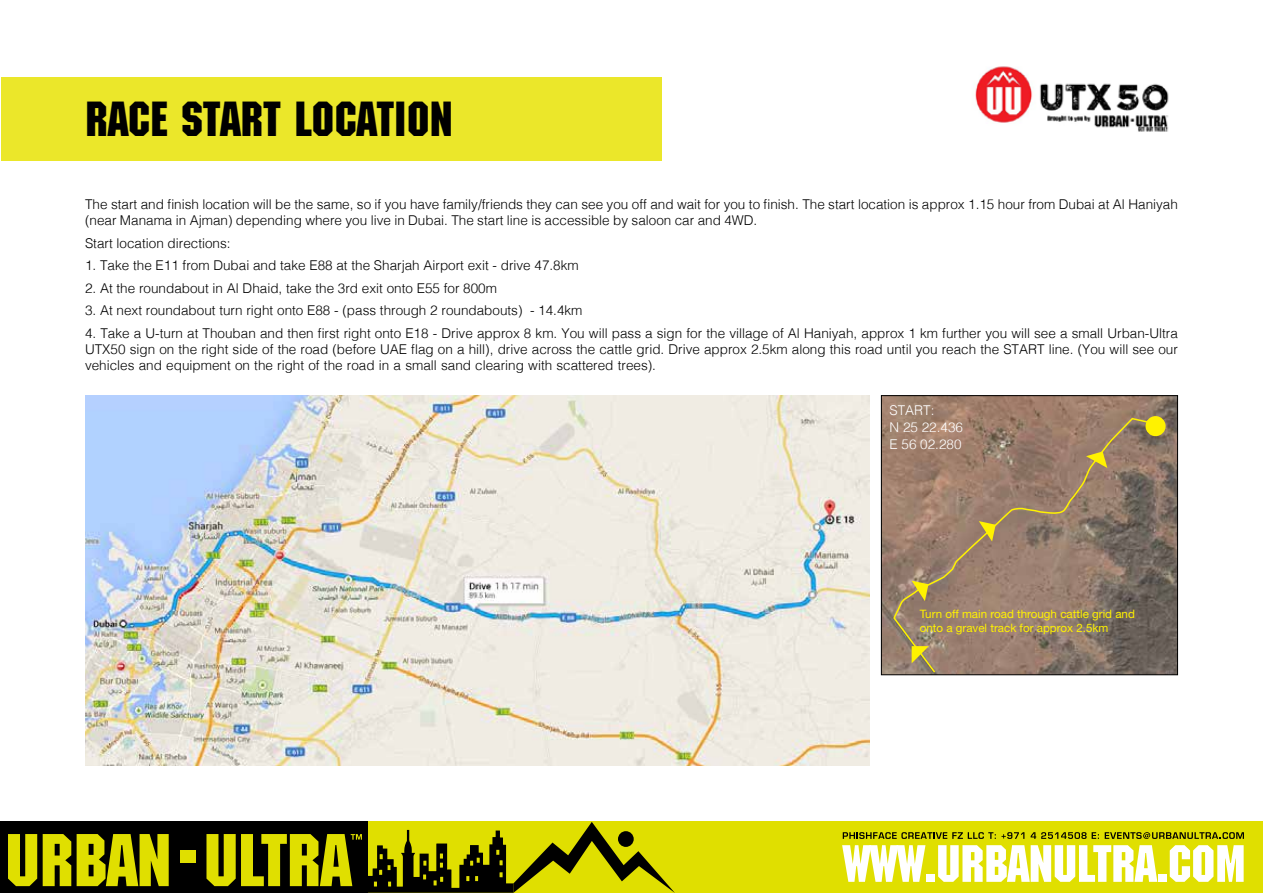
<style>
.page{position:relative;width:1263px;height:893px;background:#fff}
.page>*{position:absolute;margin:0;border:0;box-sizing:border-box;transform-origin:0 0}
.t1{font:48px "Machine";color:#000}
.t2{font:300 13.5px/16.2px "Helvetica";color:#000}
.t3{font:300 13.5px/16.8px "Helvetica";color:#fff}
.t4{font:11.55px/14px "Helvetica Neue";color:#fff200}
</style>
<div class="page">
<div style="left:367px;top:821px;width:896px;height:72px;background:#e0df00"></div>
<div style="left:0;top:821px;width:367px;height:72px;background:#000"></div>
<svg style="left:842px;top:845px;width:83px;height:37px"></svg>
<div style="left:926px;top:875px;width:9px;height:7px;background:#fff"></div>
<svg style="left:938px;top:845px;width:219px;height:37px"></svg>
<div style="left:1158px;top:875px;width:8px;height:7px;background:#fff"></div>
<svg style="left:1170px;top:845px;width:73px;height:37px"></svg>
<svg style="left:843px;top:832px;width:181px;height:7px"></svg>
<svg style="left:1031px;top:832px;width:68px;height:7px"></svg>
<svg style="left:1105px;top:832px;width:139px;height:7px"></svg>
<svg style="left:8px;top:834px;width:29px;height:52px"></svg>
<svg style="left:43px;top:834px;width:28px;height:52px"></svg>
<svg style="left:77px;top:834px;width:92px;height:52px"></svg>
<div style="left:180px;top:850px;width:15px;height:13px;background:#e0df00"></div>
<svg style="left:206px;top:822px;width:469px;height:71px"></svg>
<img style="left:975px;top:66px;width:194px;height:66px">
<div style="left:1px;top:77px;width:660px;height:83px;background:#ebe72a"></div>
<img style="left:883px;top:397px;width:293px;height:276px">
<div style="left:881px;top:395px;width:297px;height:280px;border:1px solid #000"></div>
<div style="left:1145px;top:416px;width:20px;height:20px;background:#fff200;border-radius:50%"></div>
<svg style="left:893px;top:419px;width:260px;height:255px;background:#937b6b"></svg>
<svg style="left:912px;top:646px;width:17px;height:17px"></svg>
<svg style="left:912px;top:581px;width:16px;height:20px"></svg>
<svg style="left:979px;top:521px;width:17px;height:20px"></svg>
<svg style="left:1086px;top:451px;width:21px;height:17px"></svg>
<img style="left:85px;top:395px;width:784px;height:370px">
<h1 class="t1" style="left:85px;top:76px;width:498px">WELCOME TO THE UTX50 2018</h1>
<h1 class="t1" style="left:85px;top:91px;width:369px">RACE START LOCATION</h1>
<p class="t2" style="left:85px;top:195px;width:1094px">The start and finish location will be the same, so if you have family/friends they can see you off and wait for you to finish. The start location is approx 1.15 hour from Dubai at Al Haniyah (near Manama in Ajman) depending where you live in Dubai. The start line is accessible by saloon car and 4WD.</p>
<p class="t2" style="left:85px;top:234px;width:147px">Start location directions:</p>
<p class="t2" style="left:85px;top:256px;width:495px">1. Take the E11 from Dubai and take E88 at the Sharjah Airport exit - drive 47.8km</p>
<p class="t2" style="left:85px;top:279px;width:413px">2. At the roundabout in Al Dhaid, take the 3rd exit onto E55 for 800m</p>
<p class="t2" style="left:85px;top:301px;width:499px">3. At next roundabout turn right onto E88 - (pass through 2 roundabouts) - 14.4km</p>
<p class="t2" style="left:85px;top:324px;width:1094px;text-align:justify">4. Take a U-turn at Thouban and then first right onto E18 - Drive approx 8 km. You will pass a sign for the village of Al Haniyah, approx 1 km further you will see a small Urban-Ultra UTX50 sign on the right side of the road (before UAE flag on a hill), drive across the cattle grid. Drive approx 2.5km along this road until you reach the START line. (You will see our vehicles and equipment on the right of the road in a small sand clearing with scattered trees).</p>
<p class="t3" style="left:889px;top:401px;width:75px">START:<br>N 25 22.436<br>E 56 02.280</p>
<p class="t4" style="left:920px;top:607px;width:217px">Turn off main road through cattle grid and onto a gravel track for approx 2.5km</p>
</div>
